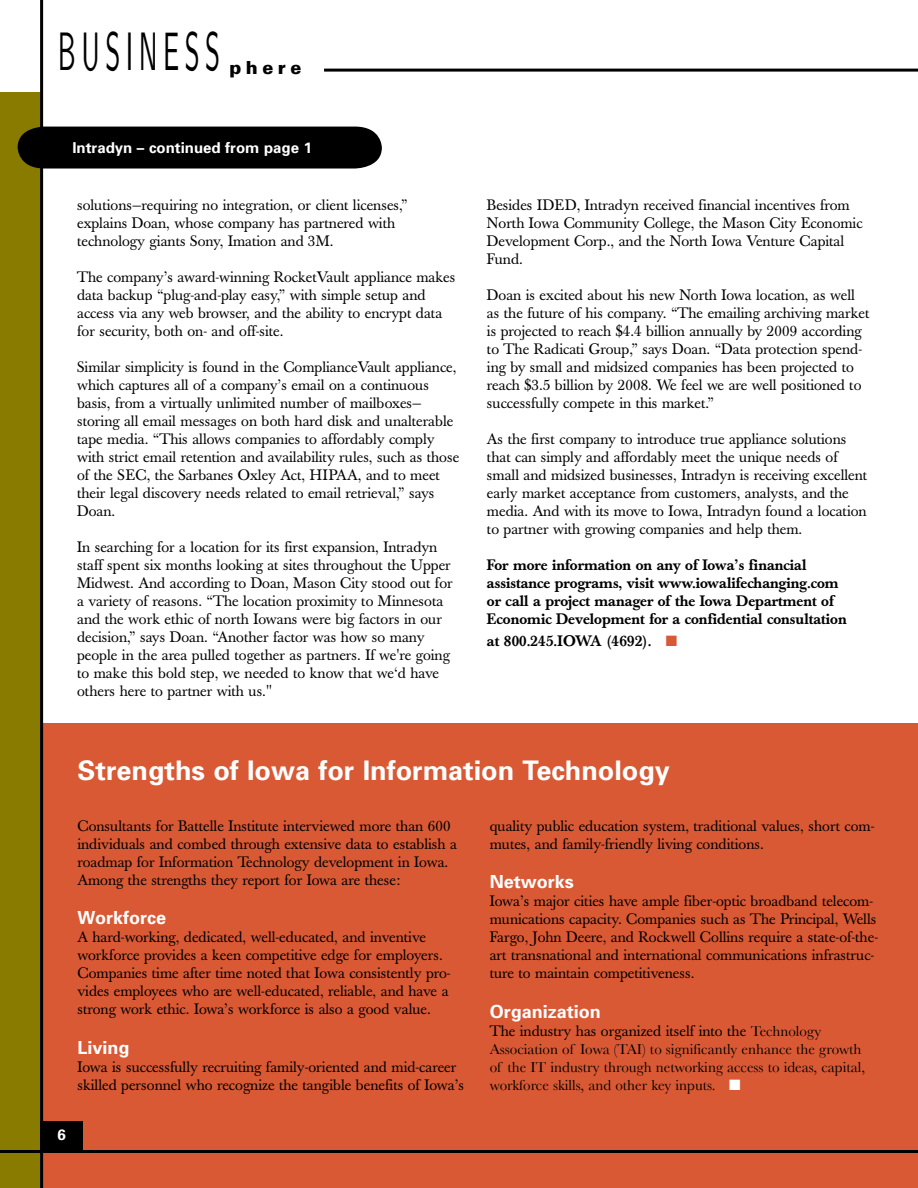
<style>
.page{position:relative;width:918px;height:1188px;background:#fff}
.page>*{position:absolute;margin:0;border:0;box-sizing:border-box;transform-origin:0 0}
.t1{font:54px "Nova";letter-spacing:.2em;color:#000;scale:.5 1}
.t2{font:700 27px "Univers";color:#fff}
.t3{font:700 18px "Univers";color:#fff}
.t4{font:900 18px "Univers";letter-spacing:.25em;color:#000}
.t5{font:15px/18px "Baskerville";color:#000}
.t6{font:15px/18px "Baskerville";color:#000}
.t7{font:500 15px/18px "Baskerville";color:#000}
.t8{font:700 15px "Univers";color:#fff}
.t9{font:500 15px "Baskerville";letter-spacing:.02em;color:#000}
.s1{color:#d95935}
.s2{font-style:inherit}
.s3{color:#fff}
</style>
<div class="page">
<div style="left:35px;top:723px;width:883px;height:465px;background:#d95935"></div>
<hr style="left:917px;top:0;width:1px;height:1163px;background:#d0ca99">
<div style="left:0;top:92px;width:42px;height:1096px;background:#897b00"></div>
<hr style="left:40px;top:0;width:3px;height:1188px;background:#000">
<hr style="left:917px;top:1152px;width:1px;height:36px;background:#897b00">
<hr style="left:0;top:1150px;width:918px;height:3px;background:#000">
<div style="left:40px;top:1121px;width:43px;height:31px;background:#000"></div>
<div style="left:18px;top:127px;width:364px;height:42px;background:#000"></div>
<hr style="left:324px;top:69px;width:594px;height:3px;background:#000">
<h1 class="t1" style="left:58px;top:19px;width:326px">BUSINESS</h1>
<p class="t4" style="left:229px;top:56px;width:73px">phere</p>
<p class="t8" style="left:72px;top:138px;width:241px">Intradyn – continued from page 1</p>
<p class="t5" style="left:77px;top:196px;width:332px">solutions—requiring no integration, or client licenses,” explains Doan, whose company has partnered with technology giants Sony, Imation and 3M.</p>
<p class="t5" style="left:77px;top:268px;width:380px">The company’s award-winning RocketVault appliance makes data backup “plug-and-play easy,” with simple setup and access via any web browser, and the ability to encrypt data for security, both on- and off-site.</p>
<p class="t5" style="left:77px;top:358px;width:384px">Similar simplicity is found in the ComplianceVault appliance, which captures all of a company’s email on a continuous basis, from a virtually unlimited number of mailboxes— storing all email messages on both hard disk and unalterable tape media. “This allows companies to affordably comply with strict email retention and availability rules, such as those of the SEC, the Sarbanes Oxley Act, HIPAA, and to meet their legal discovery needs related to email retrieval,” says Doan.</p>
<p class="t5" style="left:77px;top:538px;width:377px">In searching for a location for its first expansion, Intradyn staff spent six months looking at sites throughout the Upper Midwest. And according to Doan, Mason City stood out for a variety of reasons. “The location proximity to Minnesota and the work ethic of north Iowans were big factors in our decision,” says Doan. “Another factor was how so many people in the area pulled together as partners. If we're going to make this bold step, we needed to know that we‘d have others here to partner with us."</p>
<p class="t5" style="left:487px;top:196px;width:377px">Besides IDED, Intradyn received financial incentives from North Iowa Community College, the Mason City Economic Development Corp., and the North Iowa Venture Capital Fund.</p>
<p class="t5" style="left:487px;top:286px;width:384px">Doan is excited about his new North Iowa location, as well as the future of his company. “The emailing archiving market is projected to reach $4.4 billion annually by 2009 according to The Radicati Group,” says Doan. “Data protection spend&shy;ing by small and midsized companies has been projected to reach $3.5 billion by 2008. We feel we are well positioned to successfully compete in this market.”</p>
<p class="t5" style="left:487px;top:430px;width:382px">As the first company to introduce true appliance solutions that can simply and affordably meet the unique needs of small and midsized businesses, Intradyn is receiving excellent early market acceptance from customers, analysts, and the media. And with its move to Iowa, Intradyn found a location to partner with growing companies and help them.</p>
<p class="t7" style="left:487px;top:556px;width:361px">For more information on any of Iowa’s financial assistance programs, visit www.iowalifechanging.com or call a project manager of the Iowa Department of Economic Development for a confidential consultation</p>
<p class="t9" style="left:487px;top:632px;width:192px">at 800.245.IOWA (4692). <span class="s1">■</span></p>
<h2 class="t2" style="left:78px;top:753px;width:594px">Strengths of Iowa for Information Technology</h2>
<p class="t5" style="left:77px;top:817px;width:381px">Consultants for Battelle Institute interviewed more than 600 individuals and combed through extensive data to establish a roadmap for Information Technology development in Iowa.<br>Among the strengths they report for Iowa are these:</p>
<p class="t3" style="left:77px;top:906px;width:90px">Workforce</p>
<p class="t5" style="left:77px;top:928px;width:375px">A hard-working, dedicated, well-educated, and inventive workforce provides a keen competitive edge for employers.<br>Companies time after time noted that Iowa consistently pro&shy;vides employees who are well-educated, reliable, and have a strong work ethic. Iowa’s workforce is also a good value.</p>
<p class="t3" style="left:77px;top:1036px;width:54px">Living</p>
<p class="t5" style="left:77px;top:1058px;width:388px">Iowa is successfully recruiting family-oriented and mid-career skilled personnel who recognize the tangible benefits of Iowa’s</p>
<p class="t8" style="left:57px;top:1125px;width:10px">6</p>
<p class="t5" style="left:490px;top:817px;width:386px">quality public education system, traditional values, short com&shy;mutes, and family-friendly living conditions.</p>
<p class="t3" style="left:490px;top:870px;width:86px">Networks</p>
<p class="t5" style="left:490px;top:892px;width:390px">Iowa’s major cities have ample fiber-optic broadband telecom&shy;munications capacity. Companies such as The Principal, Wells Fargo, John Deere, and Rockwell Collins require a state-of-the&shy;art transnational and international communications infrastruc&shy;ture to maintain competitiveness.</p>
<p class="t3" style="left:490px;top:1000px;width:113px">Organization</p>
<p class="t6" style="left:490px;top:1022px;width:377px"><span class="s2">The industry has organized itself into the</span> Technology Association of Iowa (TAI) to significantly enhance the growth of the IT industry through networking access to ideas, capital, workforce skills, and other key inputs. <span class="s3">■</span></p>
</div>
